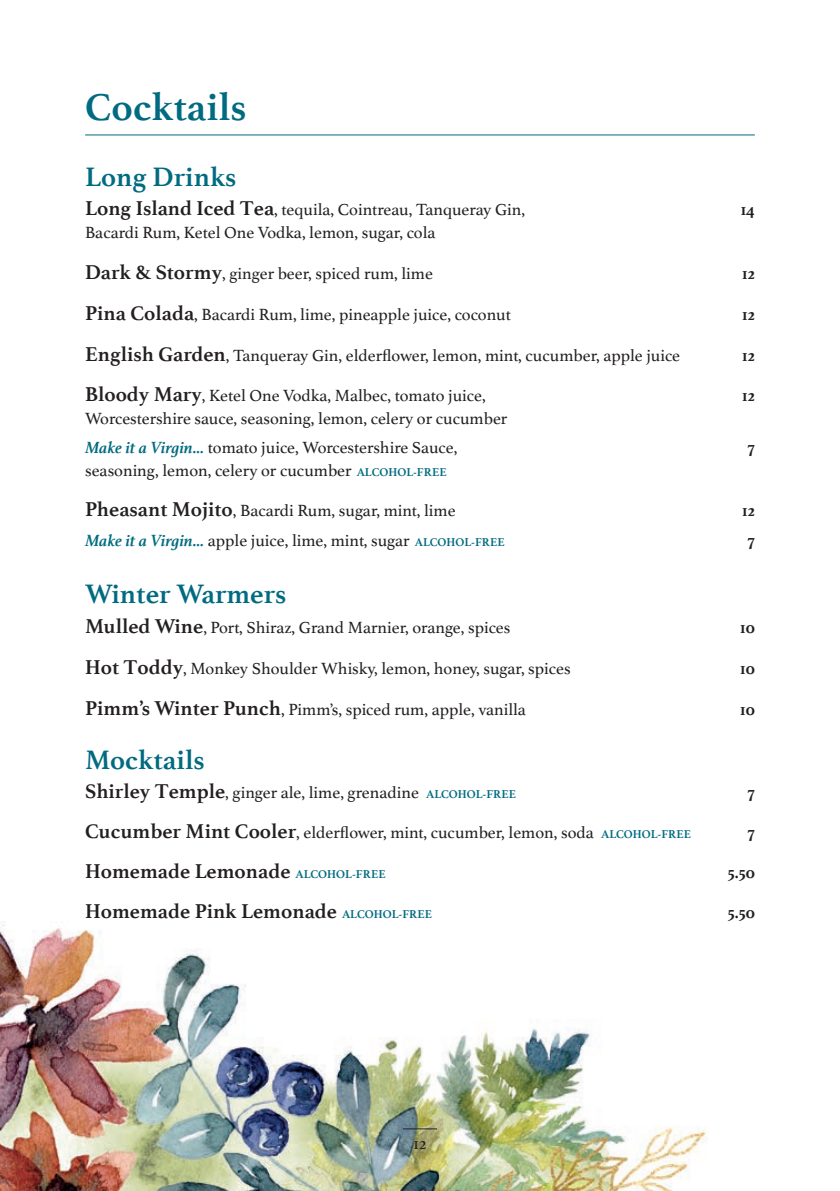
<style>
.page{position:relative;width:840px;height:1191px;background:#fff}
.page>*{position:absolute;margin:0;border:0;box-sizing:border-box;transform-origin:0 0}
.Section_Name{font:700 40px "Athelas";color:#006b80}
.Subheaders{font:700 28px "Athelas";color:#006b80}
.Description_Non_Wine{font:700 21px "Athelas";color:#231f20}
.Description_Non_Wine-2{font:17px "Athelas";color:#231f20}
.Description_Non_Wine-3{font:700 17px "Athelas";color:#231f20}
.Page_number{font:17px "Athelas";color:#231f20}
.s1{font-weight:700;font-size:21px}
.s2{font-weight:700;font-style:italic;color:#006b80}
.s3{font-weight:700;font-size:12px;color:#006b80}
.s4{font-size:12px;color:#006b80}
</style>
<div class="page">
<img style="left:0;top:921px;width:707px;height:270px">
<hr style="left:403px;top:1128px;width:34px;height:1px;background:#231f20">
<hr style="left:85px;top:134px;width:669px;height:1px;background:#006b80">
<p class="Section_Name" style="left:85px;top:75px;width:163px">Cocktails</p>
<p class="Subheaders" style="left:85px;top:154px;width:153px">Long Drinks</p>
<p class="Description_Non_Wine-2" style="left:85px;top:196px;width:441px"><span class="s1">Long Island Iced Tea</span>, tequila, Cointreau, Tanqueray Gin,</p>
<p class="Description_Non_Wine-3" style="left:740px;top:196px;width:16px">14</p>
<p class="Description_Non_Wine-2" style="left:85px;top:219px;width:352px">Bacardi Rum, Ketel One Vodka, lemon, sugar, cola</p>
<p class="Description_Non_Wine-2" style="left:85px;top:260px;width:349px"><span class="s1">Dark &amp; Stormy</span>, ginger beer, spiced rum, lime</p>
<p class="Description_Non_Wine-3" style="left:741px;top:260px;width:14px">12</p>
<p class="Description_Non_Wine-2" style="left:85px;top:301px;width:427px"><span class="s1">Pina Colada</span>, Bacardi Rum, lime, pineapple juice, coconut</p>
<p class="Description_Non_Wine-3" style="left:741px;top:301px;width:14px">12</p>
<p class="Description_Non_Wine-2" style="left:85px;top:342px;width:596px"><span class="s1">English Garden</span>, Tanqueray Gin, elderflower, lemon, mint, cucumber, apple juice</p>
<p class="Description_Non_Wine-3" style="left:741px;top:342px;width:14px">12</p>
<p class="Description_Non_Wine-2" style="left:85px;top:382px;width:402px"><span class="s1">Bloody Mary</span>, Ketel One Vodka, Malbec, tomato juice,</p>
<p class="Description_Non_Wine-3" style="left:741px;top:382px;width:14px">12</p>
<p class="Description_Non_Wine-2" style="left:85px;top:405px;width:423px">Worcestershire sauce, seasoning, lemon, celery or cucumber</p>
<p class="Description_Non_Wine-2" style="left:85px;top:434px;width:373px"><span class="s2">Make it a Virgin…</span> tomato juice, Worcestershire Sauce,</p>
<p class="Description_Non_Wine-3" style="left:747px;top:433px;width:9px">7</p>
<p class="Description_Non_Wine-2" style="left:85px;top:457px;width:363px">seasoning, lemon, celery or cucumber <span class="s3">ALCOHOL-FREE</span></p>
<p class="Description_Non_Wine-2" style="left:85px;top:497px;width:372px"><span class="s1">Pheasant Mojito</span>, Bacardi Rum, sugar, mint, lime</p>
<p class="Description_Non_Wine-3" style="left:741px;top:496px;width:14px">12</p>
<p class="Description_Non_Wine-2" style="left:85px;top:526px;width:421px"><span class="s2">Make it a Virgin…</span> apple juice, lime, mint, sugar <span class="s3">ALCOHOL-FREE</span></p>
<p class="Description_Non_Wine-3" style="left:747px;top:526px;width:9px">7</p>
<p class="Subheaders" style="left:85px;top:571px;width:202px">Winter Warmers</p>
<p class="Description_Non_Wine-2" style="left:85px;top:613px;width:426px"><span class="s1">Mulled Wine</span>, Port, Shiraz, Grand Marnier, orange, spices</p>
<p class="Description_Non_Wine-3" style="left:739px;top:613px;width:16px">10</p>
<p class="Description_Non_Wine-2" style="left:85px;top:654px;width:486px"><span class="s1">Hot Toddy</span>, Monkey Shoulder Whisky, lemon, honey, sugar, spices</p>
<p class="Description_Non_Wine-3" style="left:739px;top:654px;width:16px">10</p>
<p class="Description_Non_Wine-2" style="left:85px;top:695px;width:442px"><span class="s1">Pimm’s Winter Punch</span>, Pimm’s, spiced rum, apple, vanilla</p>
<p class="Description_Non_Wine-3" style="left:739px;top:695px;width:16px">10</p>
<p class="Subheaders" style="left:85px;top:737px;width:121px">Mocktails</p>
<p class="Description_Non_Wine-2" style="left:85px;top:779px;width:432px"><span class="s1">Shirley Temple</span>, ginger ale, lime, grenadine <span class="s3">ALCOHOL-FREE</span></p>
<p class="Description_Non_Wine-3" style="left:747px;top:778px;width:9px">7</p>
<p class="Description_Non_Wine-2" style="left:85px;top:819px;width:607px"><span class="s1">Cucumber Mint Cooler</span>, elderflower, mint, cucumber, lemon, soda <span class="s3">ALCOHOL-FREE</span></p>
<p class="Description_Non_Wine-3" style="left:747px;top:818px;width:9px">7</p>
<p class="Description_Non_Wine" style="left:85px;top:854px;width:302px">Homemade Lemonade <span class="s4">ALCOHOL-FREE</span></p>
<p class="Description_Non_Wine-3" style="left:727px;top:858px;width:29px">5.50</p>
<p class="Description_Non_Wine" style="left:85px;top:894px;width:348px">Homemade Pink Lemonade <span class="s4">ALCOHOL-FREE</span></p>
<p class="Description_Non_Wine-3" style="left:727px;top:899px;width:29px">5.50</p>
<p class="Page_number" style="left:413px;top:1130px;width:14px">12</p>
</div>
